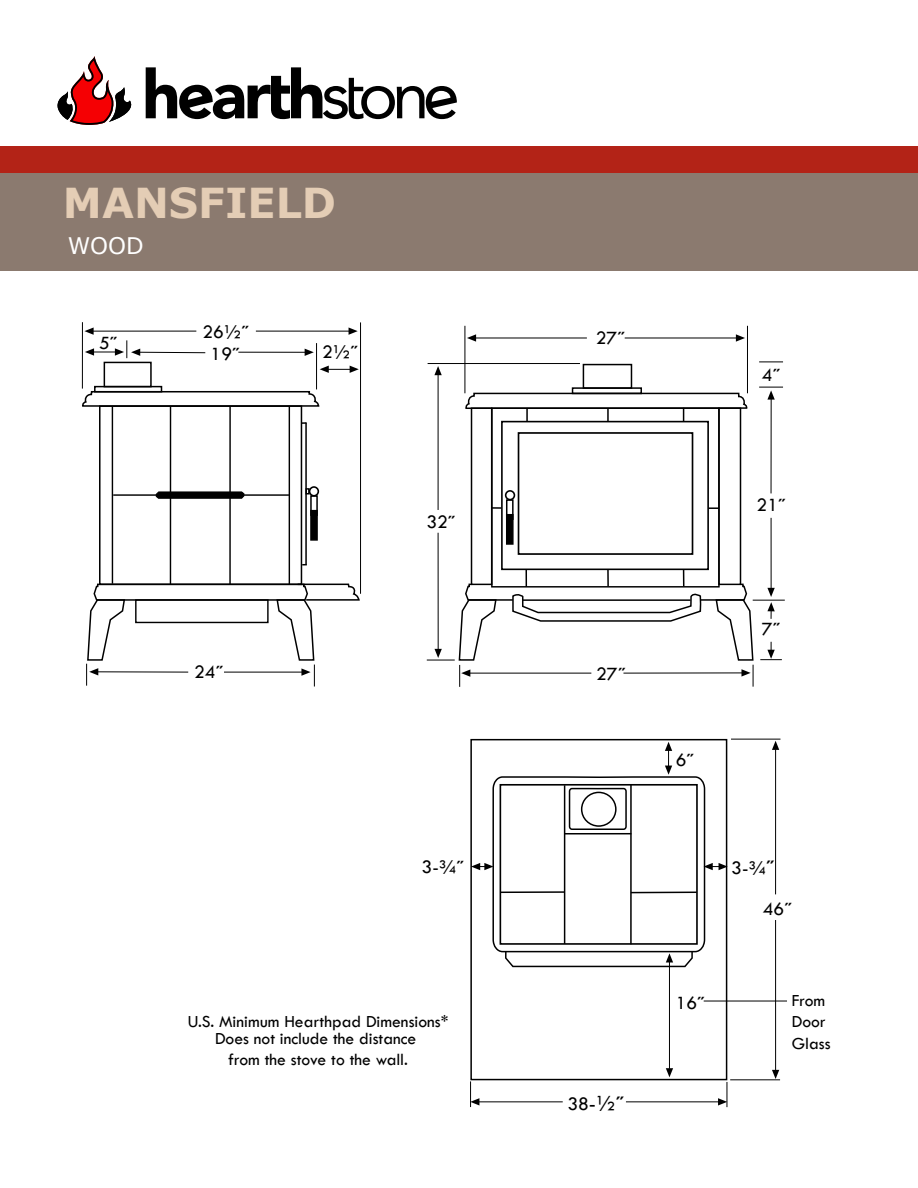
<style>
.page{position:relative;width:918px;height:1188px;background:#fff}
.page>*{position:absolute;margin:0;border:0;box-sizing:border-box;transform-origin:0 0}
.t1{font:700 41.25px "Verdana";color:#e4cdb5}
.t2{font:22.8px "Verdana";color:#fff}
.t3{font:21.6px "Tw Cen";color:#000}
.t4{font:19.5px "Tw Cen";color:#000}
.t5{font:17.55px/21.1px "Tw Cen";color:#000;text-align:center}
.s1{font-size:21.6px}
.s2{font-size:19.5px}
</style>
<div class="page">
<div style="left:0;top:163px;width:918px;height:108px;background:#8b7a6f"></div>
<svg style="left:57px;top:56px;width:74px;height:69px"></svg>
<svg style="left:146px;top:67px;width:311px;height:52px"></svg>
<div style="left:0;top:146px;width:918px;height:26px;background:#b32317"></div>
<hr style="left:316px;top:343px;width:1px;height:46px;background:#000">
<hr style="left:82px;top:322px;width:1px;height:67px;background:#000">
<hr style="left:360px;top:322px;width:1px;height:272px;background:#000">
<hr style="left:256px;top:331px;width:93px;height:1px;background:#000">
<svg style="left:349px;top:327px;width:9px;height:8px"></svg>
<hr style="left:238px;top:352px;width:67px;height:1px;background:#000">
<svg style="left:305px;top:349px;width:9px;height:7px"></svg>
<svg style="left:82px;top:390px;width:238px;height:18px"></svg>
<hr style="left:112px;top:406px;width:1px;height:178px;background:#000">
<hr style="left:289px;top:406px;width:1px;height:178px;background:#000">
<hr style="left:113px;top:494px;width:176px;height:2px;background:#000">
<hr style="left:229px;top:406px;width:2px;height:179px;background:#000">
<hr style="left:170px;top:406px;width:1px;height:178px;background:#000">
<div style="left:99px;top:405px;width:203px;height:180px;border:2px solid #000"></div>
<svg style="left:156px;top:492px;width:88px;height:6px"></svg>
<div style="left:104px;top:362px;width:48px;height:25px;border:2px solid #000"></div>
<div style="left:94px;top:386px;width:68px;height:6px;border:2px solid #000"></div>
<hr style="left:305px;top:423px;width:2px;height:141px;background:#000">
<div style="left:309px;top:486px;width:10px;height:11px;border:2px solid #000;border-radius:50%"></div>
<svg style="left:305px;top:488px;width:5px;height:7px"></svg>
<div style="left:310px;top:495px;width:8px;height:21px;border:2px solid #000"></div>
<svg style="left:310px;top:510px;width:8px;height:31px"></svg>
<div style="left:471px;top:407px;width:21px;height:178px;border:2px solid #000"></div>
<div style="left:718px;top:407px;width:23px;height:178px;border:2px solid #000"></div>
<svg style="left:493px;top:507px;width:8px;height:2px"></svg>
<svg style="left:709px;top:507px;width:9px;height:2px"></svg>
<hr style="left:753px;top:600px;width:32px;height:1px;background:#000">
<svg style="left:760px;top:642px;width:22px;height:18px"></svg>
<hr style="left:747px;top:326px;width:1px;height:67px;background:#000">
<hr style="left:465px;top:326px;width:1px;height:67px;background:#000">
<hr style="left:475px;top:338px;width:112px;height:1px;background:#000">
<svg style="left:467px;top:334px;width:9px;height:8px"></svg>
<hr style="left:625px;top:338px;width:112px;height:1px;background:#000">
<svg style="left:736px;top:334px;width:9px;height:8px"></svg>
<hr style="left:428px;top:363px;width:152px;height:1px;background:#000">
<hr style="left:438px;top:375px;width:1px;height:135px;background:#000">
<svg style="left:434px;top:366px;width:8px;height:9px"></svg>
<hr style="left:438px;top:533px;width:1px;height:116px;background:#000">
<svg style="left:465px;top:392px;width:283px;height:30px"></svg>
<svg style="left:759px;top:362px;width:24px;height:1px"></svg>
<hr style="left:771px;top:399px;width:1px;height:94px;background:#000">
<svg style="left:759px;top:387px;width:24px;height:13px"></svg>
<hr style="left:771px;top:518px;width:1px;height:70px;background:#000">
<svg style="left:767px;top:588px;width:8px;height:31px"></svg>
<div style="left:501px;top:421px;width:208px;height:149px;border:2px solid #000"></div>
<div style="left:491px;top:407px;width:229px;height:181px;border:1px solid #000"></div>
<div style="left:518px;top:432px;width:175px;height:123px;border:2px solid #000"></div>
<div style="left:583px;top:364px;width:49px;height:25px;border:2px solid #000"></div>
<div style="left:572px;top:387px;width:70px;height:7px;border:2px solid #000"></div>
<div style="left:505px;top:490px;width:10px;height:10px;border:2px solid #000;border-radius:50%"></div>
<div style="left:506px;top:499px;width:8px;height:21px;border:2px solid #000"></div>
<svg style="left:506px;top:514px;width:8px;height:31px"></svg>
<div style="left:470px;top:739px;width:257px;height:341px;border:2px solid #000"></div>
<hr style="left:731px;top:739px;width:49px;height:1px;background:#000">
<hr style="left:775px;top:749px;width:1px;height:145px;background:#000">
<svg style="left:772px;top:741px;width:7px;height:9px"></svg>
<hr style="left:775px;top:920px;width:1px;height:150px;background:#000">
<svg style="left:772px;top:1070px;width:7px;height:9px"></svg>
<hr style="left:730px;top:1080px;width:50px;height:1px;background:#000">
<hr style="left:477px;top:1102px;width:86px;height:1px;background:#000">
<svg style="left:470px;top:1081px;width:9px;height:26px"></svg>
<hr style="left:626px;top:1102px;width:96px;height:1px;background:#000">
<svg style="left:718px;top:1082px;width:10px;height:25px"></svg>
<hr style="left:669px;top:962px;width:1px;height:107px;background:#000">
<svg style="left:666px;top:1068px;width:7px;height:9px"></svg>
<svg style="left:84px;top:327px;width:122px;height:31px"></svg>
<svg style="left:320px;top:366px;width:39px;height:7px"></svg>
<hr style="left:704px;top:1001px;width:83px;height:1px;background:#000">
<svg style="left:471px;top:742px;width:257px;height:226px"></svg>
<svg style="left:427px;top:569px;width:327px;height:118px"></svg>
<svg style="left:86px;top:583px;width:274px;height:104px"></svg>
<h1 class="t1" style="left:63px;top:174px;width:275px">MANSFIELD</h1>
<p class="t2" style="left:68px;top:230px;width:78px">WOOD</p>
<p class="t4" style="left:99px;top:332px;width:19px">5˝</p>
<p class="t4" style="left:202px;top:320px;width:47px">26½˝</p>
<p class="t4" style="left:211px;top:342px;width:30px">19˝</p>
<p class="t4" style="left:322px;top:340px;width:36px">2½˝</p>
<p class="t4" style="left:596px;top:326px;width:30px">27˝</p>
<p class="t4" style="left:762px;top:363px;width:19px">4˝</p>
<p class="t4" style="left:194px;top:660px;width:30px">24˝</p>
<p class="t4" style="left:426px;top:510px;width:30px">32˝</p>
<p class="t4" style="left:596px;top:662px;width:30px">27˝</p>
<p class="t4" style="left:676px;top:748px;width:19px">6˝</p>
<p class="t4" style="left:757px;top:493px;width:30px">21˝</p>
<p class="t4" style="left:762px;top:617px;width:19px">7˝</p>
<p class="t4" style="left:422px;top:855px;width:43px">3-¾˝</p>
<p class="t4" style="left:731px;top:856px;width:44px">3-¾<span class="s1">˝</span></p>
<p class="t4" style="left:763px;top:898px;width:30px">46˝</p>
<p class="t5" style="left:188px;top:1012px;width:262px;line-height:17.9px">U.S. Minimum Hearthpad Dimensions*<br>Does not include the distance</p>
<p class="t5" style="left:228px;top:1049px;width:181px">from the stove to the wall.</p>
<p class="t3" style="left:567px;top:1091px;width:57px"><span class="s2">38</span>-½˝</p>
<p class="t4" style="left:676px;top:991px;width:30px">16˝</p>
<p class="t5" style="left:792px;top:990px;width:40px;text-align:left">From<br>Door<br>Glass</p>
</div>
